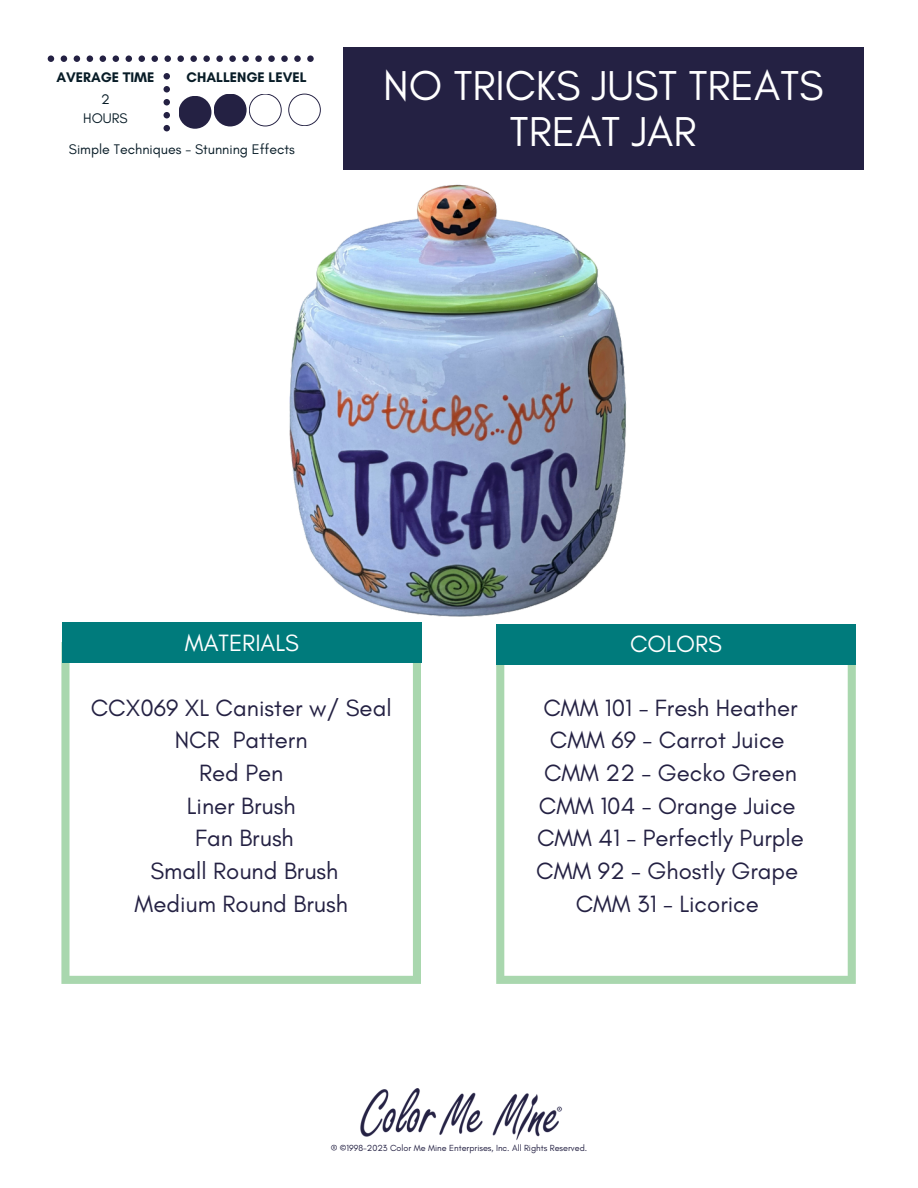
<style>
.page{position:relative;width:918px;height:1188px;background:#fff}
.page>*{position:absolute;margin:0;border:0;box-sizing:border-box;transform-origin:0 0}
.t1{font:42.45px "Glacial Indifference";color:#fff}
.t2{font:24px "Glacial Indifference";color:#242143}
.t3{font:24px "Glacial Indifference";color:#fff}
.t4{font:14.1px "Glacial Indifference";color:#081c27}
.t5{font:700 14.1px "Glacial Indifference";color:#081c27}
.t6{font:9px "Glacial Indifference";color:#242143}
</style>
<div class="page">
<div style="left:343px;top:48px;width:521px;height:122px;background:#242143"></div>
<img style="left:360px;top:1089px;width:202px;height:51px">
<svg style="left:61px;top:642px;width:360px;height:342px"></svg>
<svg style="left:496px;top:665px;width:360px;height:319px"></svg>
<div style="left:62px;top:623px;width:360px;height:40px;background:#007b7c"></div>
<div style="left:496px;top:624px;width:360px;height:41px;background:#007b7c"></div>
<svg style="left:48px;top:55px;width:273px;height:76px"></svg>
<div style="left:179px;top:96px;width:32px;height:33px;background:#242143;border-radius:50%"></div>
<div style="left:214px;top:94px;width:33px;height:32px;background:#242143;border-radius:50%"></div>
<img style="left:249px;top:184px;width:378px;height:439px">
<p class="t5" style="left:56px;top:69px;width:100px">AVERAGE TIME</p>
<p class="t5" style="left:187px;top:69px;width:122px">CHALLENGE LEVEL</p>
<p class="t4" style="left:101px;top:90px;width:10px">2</p>
<p class="t4" style="left:83px;top:109px;width:46px">HOURS</p>
<p class="t4" style="left:69px;top:141px;width:227px">Simple Techniques - Stunning Effects</p>
<p class="t1" style="left:383px;top:59px;width:442px">NO TRICKS JUST TREATS</p>
<p class="t1" style="left:510px;top:105px;width:188px">TREAT JAR</p>
<p class="t3" style="left:185px;top:628px;width:116px">MATERIALS</p>
<p class="t3" style="left:630px;top:629px;width:93px">COLORS</p>
<p class="t2" style="left:91px;top:693px;width:302px">CCX069 XL Canister w/ Seal</p>
<p class="t2" style="left:175px;top:726px;width:134px">NCR Pattern</p>
<p class="t2" style="left:199px;top:758px;width:86px">Red Pen</p>
<p class="t2" style="left:187px;top:791px;width:110px">Liner Brush</p>
<p class="t2" style="left:195px;top:824px;width:100px">Fan Brush</p>
<p class="t2" style="left:150px;top:856px;width:190px">Small Round Brush</p>
<p class="t2" style="left:135px;top:889px;width:215px">Medium Round Brush</p>
<p class="t2" style="left:543px;top:693px;width:256px">CMM 101 - Fresh Heather</p>
<p class="t2" style="left:550px;top:726px;width:236px">CMM 69 - Carrot Juice</p>
<p class="t2" style="left:544px;top:758px;width:254px">CMM 22 - Gecko Green</p>
<p class="t2" style="left:539px;top:791px;width:258px">CMM 104 - Orange Juice</p>
<p class="t2" style="left:537px;top:824px;width:268px">CMM 41 - Perfectly Purple</p>
<p class="t2" style="left:536px;top:856px;width:264px">CMM 92 - Ghostly Grape</p>
<p class="t2" style="left:576px;top:889px;width:185px">CMM 31 - Licorice</p>
<p class="t6" style="left:331px;top:1142px;width:258px">® ©1998-2023 Color Me Mine Enterprises, Inc. All Rights Reserved.</p>
</div>
